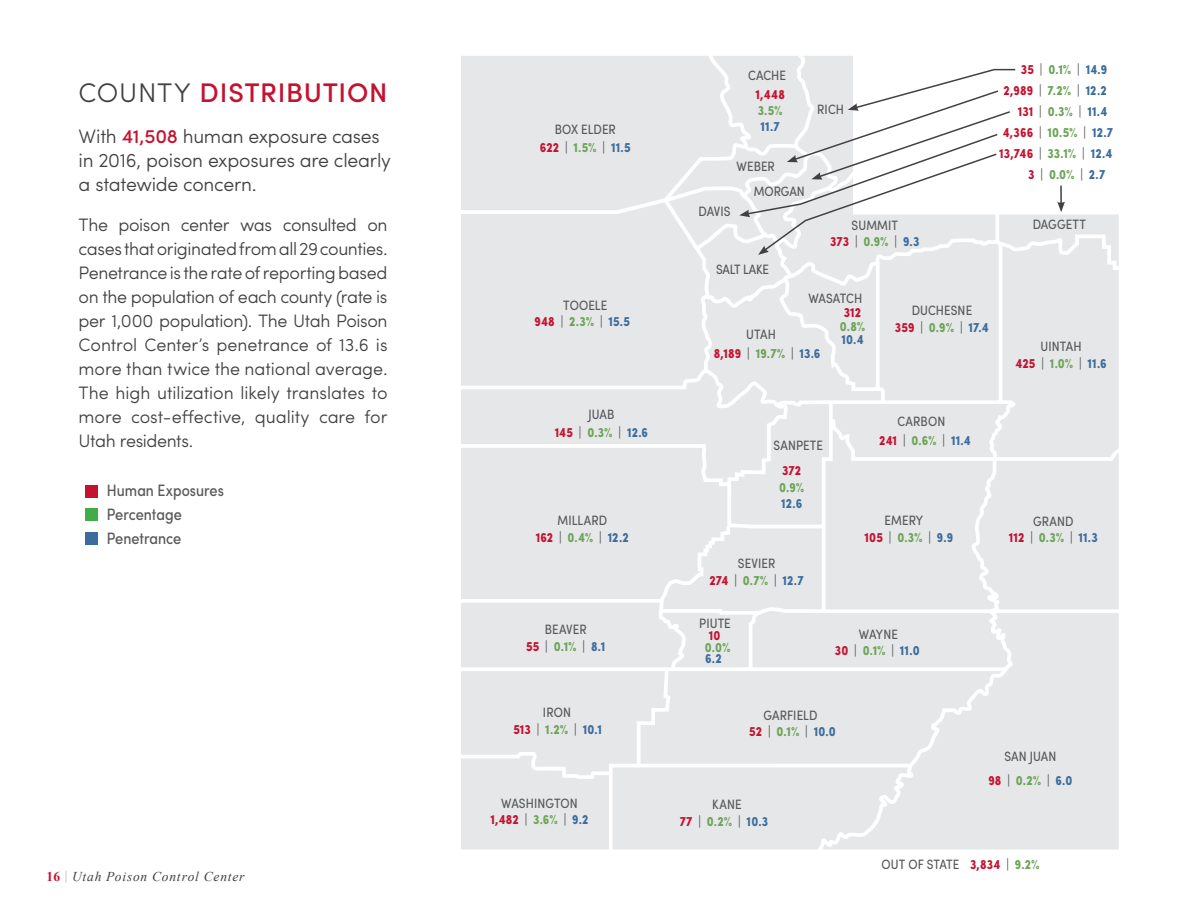
<style>
.page{position:relative;width:1188px;height:918px;background:#fff}
.page>*{position:absolute;margin:0;border:0;box-sizing:border-box;transform-origin:0 0}
.t1{font:500 27px "Sofia Pro";letter-spacing:.03em;color:#c41230}
.t2{font:300 19.5px/24px "Sofia Pro";letter-spacing:-.015em;color:#414042}
.t3{font:300 18px/24px "Sofia Pro";letter-spacing:-.01em;color:#414042;text-align:justify}
.t4{font:condensed 16.5px/24px "Sofia Pro";color:#58595b}
.t5{font:700 condensed 13.5px "Sofia Pro";letter-spacing:.005em;color:#6da458}
.t6{font:condensed 13.5px/15.6px "Sofia Pro";letter-spacing:.005em;color:#58595b;text-align:center}
.t7{font:700 condensed 13.5px "Sofia Pro";letter-spacing:.005em;color:#c41230}
.t8{font:italic 13.5px "Times New Roman";letter-spacing:.06em;color:#414042}
.t9{font:700 condensed 13.5px "Sofia Pro";color:#3c6c9e}
.t10{font:condensed 13.5px "Sofia Pro";letter-spacing:-.02em;color:#58595b}
.s1{font-weight:300;color:#414042}
.s2{font-weight:500;color:#c41230}
.s3{font-weight:700;font-style:normal;color:#c41230}
.s4{font-style:normal;color:#a7a9ac}
.s5{color:#c41230}
.s6{font-weight:400;color:#58595b}
.s7{color:#3c6c9e}
.s8{color:#6da458}
.s9{font-weight:700;color:#c41230}
.s10{font-weight:700;color:#6da458}
.s11{font-weight:700;color:#3c6c9e}
</style>
<div class="page">
<svg style="left:461px;top:56px;width:658px;height:794px;background:#e8e9ea"></svg>
<div style="left:85px;top:485px;width:13px;height:13px;background:#c41230"></div>
<div style="left:85px;top:509px;width:13px;height:12px;background:#41ad49"></div>
<div style="left:85px;top:532px;width:13px;height:13px;background:#3c6c9e"></div>
<h1 class="t1" style="left:79px;top:73px;width:310px"><span class="s1">COUNTY</span> DISTRIBUTION</h1>
<p class="t2" style="left:79px;top:123px;width:314px">With <span class="s2">41,508</span> human exposure cases in 2016, poison exposures are clearly a statewide concern.</p>
<p class="t3" style="left:79px;top:212px;width:311px">The poison center was consulted on cases that originated from all 29 counties.<br>Penetrance is the rate of reporting based on the population of each county (rate is per 1,000 population). The Utah Poison Control Center’s penetrance of 13.6 is more than twice the national average.<br>The high utilization likely translates to more cost-effective, quality care for Utah residents.</p>
<p class="t4" style="left:107px;top:478px;width:119px">Human Exposures<br>Percentage<br>Penetrance</p>
<p class="t8" style="left:46px;top:867px;width:200px"><span class="s3">16</span> <span class="s4">|</span> Utah Poison Control Center</p>
<p class="t6" style="left:748px;top:67px;width:40px">CACHE</p>
<p class="t5" style="left:1021px;top:61px;width:88px"><span class="s5">35</span> <span class="s6">|</span> 0.1% <span class="s6">|</span> <span class="s7">14.9</span></p>
<p class="t6" style="left:555px;top:121px;width:63px">BOX ELDER</p>
<p class="t5" style="left:540px;top:139px;width:92px"><span class="s5">622</span> <span class="s6">|</span> 1.5% <span class="s6">|</span> <span class="s7">11.5</span></p>
<p class="t7" style="left:755px;top:85px;width:31px">1,448</p>
<p class="t5" style="left:758px;top:102px;width:26px">3.5%</p>
<p class="t9" style="left:761px;top:118px;width:21px">11.7</p>
<p class="t6" style="left:737px;top:158px;width:40px">WEBER</p>
<p class="t6" style="left:817px;top:101px;width:28px">RICH</p>
<p class="t7" style="left:1003px;top:82px;width:105px">2,989 <span class="s6">|</span> <span class="s8">7.2%</span> <span class="s6">|</span> <span class="s7">12.2</span></p>
<p class="t5" style="left:1018px;top:103px;width:91px"><span class="s5">131</span> <span class="s6">|</span> 0.3% <span class="s6">|</span> <span class="s7">11.4</span></p>
<p class="t7" style="left:1003px;top:124px;width:112px">4,366 <span class="s6">|</span> <span class="s8">10.5%</span> <span class="s6">|</span> <span class="s7">12.7</span></p>
<p class="t7" style="left:999px;top:145px;width:115px">13,746 <span class="s6">|</span> <span class="s8">33.1%</span> <span class="s6">|</span> <span class="s7">12.4</span></p>
<p class="t5" style="left:1028px;top:166px;width:79px"><span class="s5">3</span> <span class="s6">|</span> 0.0% <span class="s6">|</span> <span class="s7">2.7</span></p>
<p class="t6" style="left:754px;top:184px;width:52px">MORGAN</p>
<p class="t6" style="left:698px;top:203px;width:34px">DAVIS</p>
<p class="t6" style="left:830px;top:217px;width:91px">SUMMIT<br><span class="s9">373</span> | <span class="s10">0.9%</span> | <span class="s11">9.3</span></p>
<p class="t6" style="left:1033px;top:216px;width:55px">DAGGETT</p>
<p class="t10" style="left:716px;top:260px;width:54px">SALT LAKE</p>
<p class="t6" style="left:563px;top:297px;width:45px">TOOELE</p>
<p class="t5" style="left:535px;top:313px;width:97px"><span class="s5">948</span> <span class="s6">|</span> 2.3% <span class="s6">|</span> <span class="s7">15.5</span></p>
<p class="t6" style="left:746px;top:326px;width:31px">UTAH</p>
<p class="t6" style="left:809px;top:290px;width:55px">WASATCH</p>
<p class="t7" style="left:844px;top:304px;width:19px">312</p>
<p class="t5" style="left:840px;top:318px;width:27px">0.8%</p>
<p class="t9" style="left:842px;top:331px;width:24px">10.4</p>
<p class="t7" style="left:714px;top:345px;width:108px">8,189 <span class="s6">|</span> <span class="s8">19.7%</span> <span class="s6">|</span> <span class="s7">13.6</span></p>
<p class="t6" style="left:912px;top:303px;width:62px">DUCHESNE</p>
<p class="t5" style="left:895px;top:319px;width:96px"><span class="s5">359</span> <span class="s6">|</span> 0.9% <span class="s6">|</span> <span class="s7">17.4</span></p>
<p class="t6" style="left:1041px;top:338px;width:43px">UINTAH</p>
<p class="t5" style="left:1016px;top:355px;width:93px"><span class="s5">425</span> <span class="s6">|</span> 1.0% <span class="s6">|</span> <span class="s7">11.6</span></p>
<p class="t6" style="left:588px;top:406px;width:28px">JUAB</p>
<p class="t5" style="left:555px;top:424px;width:95px"><span class="s5">145</span> <span class="s6">|</span> 0.3% <span class="s6">|</span> <span class="s7">12.6</span></p>
<p class="t6" style="left:774px;top:437px;width:51px">SANPETE</p>
<p class="t6" style="left:898px;top:413px;width:49px">CARBON</p>
<p class="t5" style="left:879px;top:432px;width:93px"><span class="s5">241</span> <span class="s6">|</span> 0.6% <span class="s6">|</span> <span class="s7">11.4</span></p>
<p class="t7" style="left:782px;top:462px;width:20px">372</p>
<p class="t5" style="left:779px;top:478px;width:27px">0.9%</p>
<p class="t9" style="left:781px;top:495px;width:23px">12.6</p>
<p class="t6" style="left:558px;top:512px;width:51px">MILLARD</p>
<p class="t6" style="left:885px;top:513px;width:40px">EMERY</p>
<p class="t6" style="left:1033px;top:513px;width:42px">GRAND</p>
<p class="t5" style="left:536px;top:529px;width:95px"><span class="s5">162</span> <span class="s6">|</span> 0.4% <span class="s6">|</span> <span class="s7">12.2</span></p>
<p class="t5" style="left:865px;top:529px;width:90px"><span class="s5">105</span> <span class="s6">|</span> 0.3% <span class="s6">|</span> <span class="s7">9.9</span></p>
<p class="t5" style="left:1009px;top:529px;width:90px"><span class="s5">112</span> <span class="s6">|</span> 0.3% <span class="s6">|</span> <span class="s7">11.3</span></p>
<p class="t6" style="left:738px;top:555px;width:39px">SEVIER</p>
<p class="t5" style="left:710px;top:572px;width:96px"><span class="s5">274</span> <span class="s6">|</span> 0.7% <span class="s6">|</span> <span class="s7">12.7</span></p>
<p class="t6" style="left:545px;top:622px;width:43px">BEAVER</p>
<p class="t5" style="left:526px;top:638px;width:81px"><span class="s5">55</span> <span class="s6">|</span> 0.1% <span class="s6">|</span> <span class="s7">8.1</span></p>
<p class="t6" style="left:699px;top:615px;width:33px">PIUTE</p>
<p class="t7" style="left:709px;top:627px;width:13px">10</p>
<p class="t5" style="left:705px;top:638px;width:27px">0.0%</p>
<p class="t9" style="left:705px;top:650px;width:18px">6.2</p>
<p class="t6" style="left:859px;top:626px;width:40px">WAYNE</p>
<p class="t5" style="left:835px;top:641px;width:86px"><span class="s5">30</span> <span class="s6">|</span> 0.1% <span class="s6">|</span> <span class="s7">11.0</span></p>
<p class="t6" style="left:543px;top:705px;width:29px">IRON</p>
<p class="t6" style="left:764px;top:708px;width:55px">GARFIELD</p>
<p class="t5" style="left:513px;top:721px;width:90px"><span class="s5">513</span> <span class="s6">|</span> 1.2% <span class="s6">|</span> <span class="s7">10.1</span></p>
<p class="t5" style="left:749px;top:723px;width:88px"><span class="s5">52</span> <span class="s6">|</span> 0.1% <span class="s6">|</span> <span class="s7">10.0</span></p>
<p class="t6" style="left:501px;top:795px;width:78px">WASHINGTON</p>
<p class="t6" style="left:712px;top:796px;width:31px">KANE</p>
<p class="t7" style="left:490px;top:811px;width:100px">1,482 <span class="s6">|</span> <span class="s8">3.6%</span> <span class="s6">|</span> <span class="s7">9.2</span></p>
<p class="t5" style="left:680px;top:813px;width:90px"><span class="s5">77</span> <span class="s6">|</span> 0.2% <span class="s6">|</span> <span class="s7">10.3</span></p>
<p class="t6" style="left:1004px;top:749px;width:53px">SAN JUAN</p>
<p class="t5" style="left:988px;top:771px;width:86px"><span class="s5">98</span> <span class="s6">|</span> 0.2% <span class="s6">|</span> <span class="s7">6.0</span></p>
<p class="t6" style="left:882px;top:856px;width:79px">OUT OF STATE</p>
<p class="t7" style="left:970px;top:855px;width:71px">3,834 <span class="s6">|</span> <span class="s8">9.2%</span></p>
</div>
